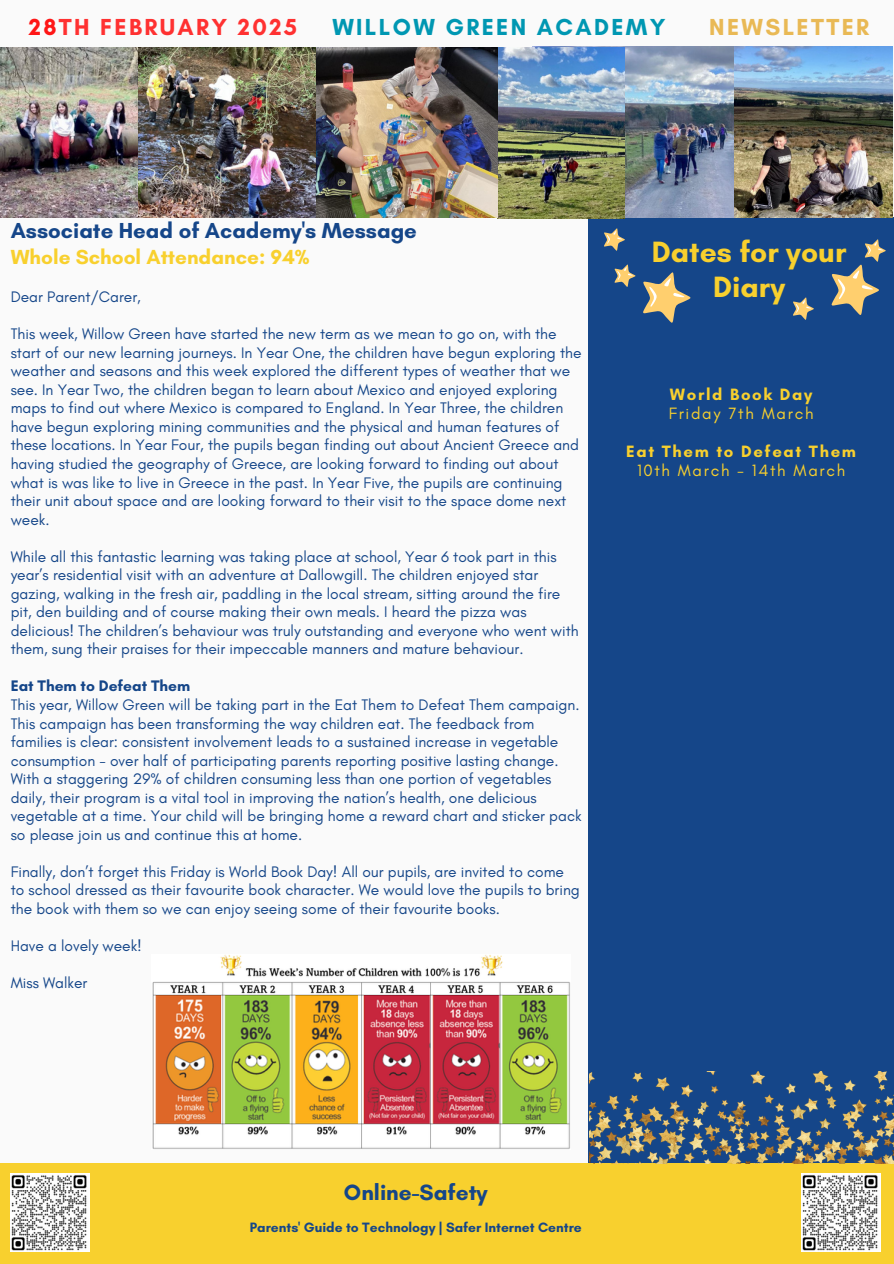
<style>
.page{position:relative;width:894px;height:1264px;background:#fff}
.page>*{position:absolute;margin:0;border:0;box-sizing:border-box;transform-origin:0 0}
.t1{font:700 29.85px/34.8px "Glacial Indifference";color:#f8d02e;text-align:center}
.t2{font:700 23.55px "Glacial Indifference";letter-spacing:.1em;color:#0097b2}
.t3{font:700 23.55px "Glacial Indifference";letter-spacing:.1em;color:#ff3131}
.t4{font:700 23.55px "Glacial Indifference";letter-spacing:.1em;color:#e9b955}
.t5{font:700 22.5px "Glacial Indifference";color:#154689}
.t6{font:700 22.05px "Glacial Indifference";color:#154689}
.t7{font:700 20.7px "Glacial Indifference";color:#f8d02e}
.t8{font:700 16.65px/19.2px "Glacial Indifference";letter-spacing:.1em;color:#f8d02e;text-align:center}
.t9{font:16.65px/19.2px "Glacial Indifference";letter-spacing:.1em;color:#f8d02e}
.t10{font:15.6px/18.6px "Glacial Indifference";color:#154689}
.t11{font:700 13.8px "Glacial Indifference";color:#154689}
.s1{color:#ff1616}
.s2{font-weight:700}
.s3{font-weight:400}
</style>
<div class="page">
<div style="left:0;top:0;width:893px;height:1263px;background:#fafafa"></div>
<div style="left:588px;top:217px;width:305px;height:956px;background:#154689"></div>
<div style="left:0;top:1163px;width:893px;height:100px;background:#f8d02e"></div>
<img style="left:801px;top:1173px;width:79px;height:78px">
<img style="left:11px;top:1173px;width:78px;height:78px">
<img style="left:589px;top:1071px;width:304px;height:92px">
<svg style="left:831px;top:239px;width:54px;height:76px"></svg>
<svg style="left:793px;top:297px;width:20px;height:23px"></svg>
<svg style="left:614px;top:264px;width:21px;height:23px"></svg>
<svg style="left:604px;top:228px;width:20px;height:23px"></svg>
<svg style="left:643px;top:272px;width:47px;height:51px"></svg>
<img style="left:533px;top:46px;width:239px;height:171px">
<img style="left:308px;top:47px;width:316px;height:171px">
<img style="left:733px;top:47px;width:159px;height:171px">
<img style="left:0;top:47px;width:139px;height:170px">
<img style="left:139px;top:47px;width:176px;height:170px">
<img style="left:152px;top:955px;width:418px;height:193px">
<p class="t3" style="left:29px;top:12px;width:269px"><span class="s1">28</span>TH FEBRUARY 2025</p>
<p class="t2" style="left:332px;top:12px;width:334px">WILLOW GREEN ACADEMY</p>
<p class="t4" style="left:709px;top:12px;width:161px">NEWSLETTER</p>
<p class="t6" style="left:11px;top:217px;width:407px">Associate Head of Academy's Message</p>
<p class="t7" style="left:11px;top:244px;width:300px">Whole School Attendance: 94%</p>
<p class="t10" style="left:11px;top:287px;width:132px">Dear Parent/Carer,</p>
<h4 class="t10" style="left:11px;top:324px;width:572px">This week, Willow Green have started the new term as we mean to go on, with the start of our new learning journeys. In Year One, the children have begun exploring the weather and seasons and this week explored the different types of weather that we see. In Year Two, the children began to learn about Mexico and enjoyed exploring maps to find out where Mexico is compared to England. In Year Three, the children have begun exploring mining communities and the physical and human features of these locations. In Year Four, the pupils began finding out about Ancient Greece and having studied the geography of Greece, are looking forward to finding out about what is was like to live in Greece in the past. In Year Five, the pupils are continuing their unit about space and are looking forward to their visit to the space dome next week.</h4>
<h4 class="t10" style="left:11px;top:547px;width:569px">While all this fantastic learning was taking place at school, Year 6 took part in this year’s residential visit with an adventure at Dallowgill. The children enjoyed star gazing, walking in the fresh air, paddling in the local stream, sitting around the fire pit, den building and of course making their own meals. I heard the pizza was delicious! The children’s behaviour was truly outstanding and everyone who went with them, sung their praises for their impeccable manners and mature behaviour.</h4>
<p class="t10" style="left:11px;top:676px;width:572px"><span class="s2">Eat Them to Defeat Them<br></span>This year, Willow Green will be taking part in the Eat Them to Defeat Them campaign.<br>This campaign has been transforming the way children eat. The feedback from families is clear: consistent involvement leads to a sustained increase in vegetable consumption - over half of participating parents reporting positive lasting change.<br>With a staggering 29% of children consuming less than one portion of vegetables daily, their program is a vital tool in improving the nation’s health, one delicious vegetable at a time. Your child will be bringing home a reward chart and sticker pack so please join us and continue this at home.</p>
<h1 class="t10" style="left:11px;top:862px;width:570px">Finally, don’t forget this Friday is World Book Day! All our pupils, are invited to come to school dressed as their favourite book character. We would love the pupils to bring the book with them so we can enjoy seeing some of their favourite books.</h1>
<p class="t10" style="left:11px;top:936px;width:133px">Have a lovely week!</p>
<p class="t10" style="left:11px;top:973px;width:78px">Miss Walker</p>
<p class="t1" style="left:651px;top:234px;width:196px">Dates for your<br>Diary</p>
<p class="t9" style="left:668px;top:384px;width:146px"><span class="s2">World Book Day<br></span>Friday 7th March</p>
<p class="t8" style="left:626px;top:441px;width:231px">Eat Them to Defeat Them<br><span class="s3">10th March - 14th March</span></p>
<h2 class="t5" style="left:344px;top:1178px;width:145px">Online-Safety</h2>
<p class="t11" style="left:250px;top:1219px;width:333px">Parents' Guide to Technology | Safer Internet Centre</p>
</div>
